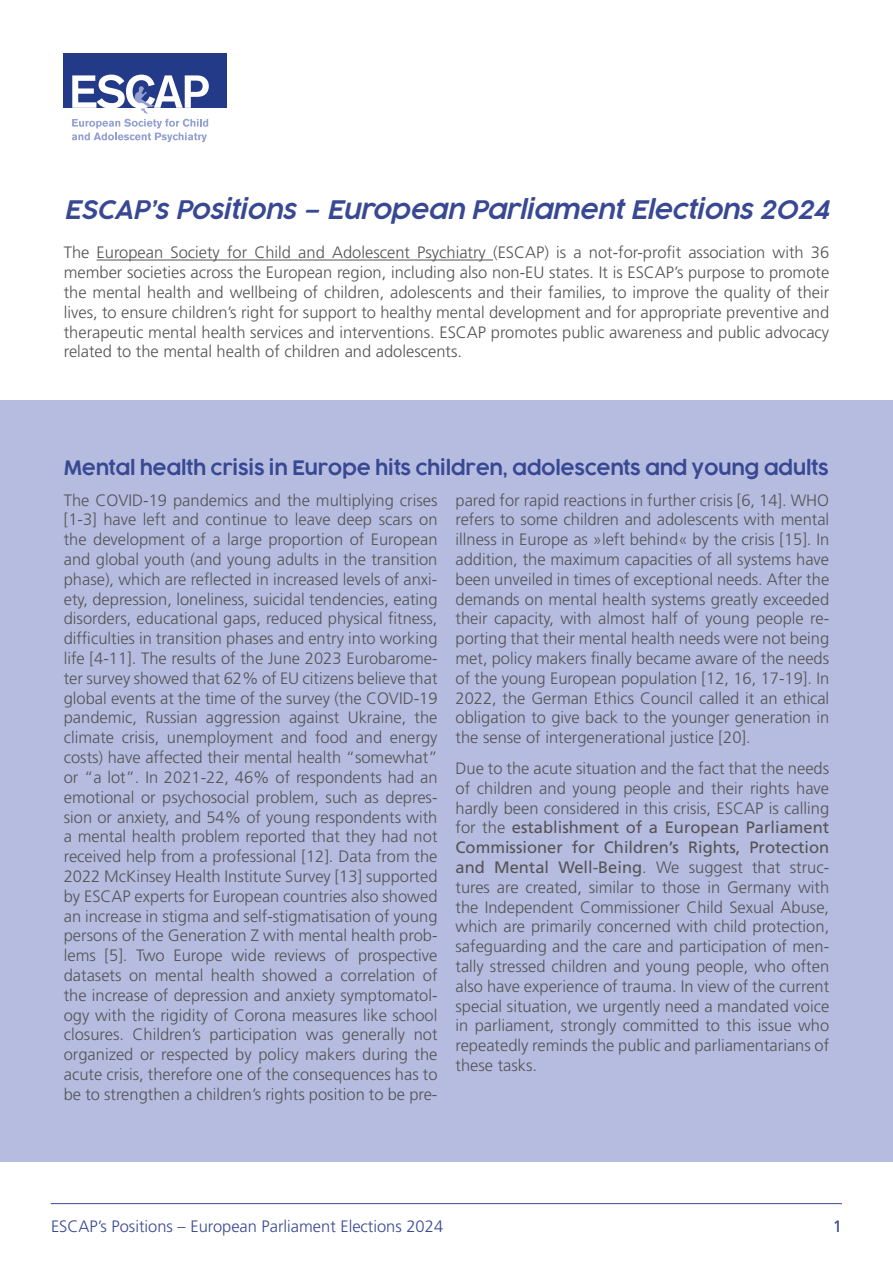
<style>
.page{position:relative;width:893px;height:1263px;background:#fff}
.page>*{position:absolute;margin:0;border:0;box-sizing:border-box;transform-origin:0 0}
.t1{font:italic 300 25.5px "Cocogoose Pro";letter-spacing:-.02em;color:#384893}
.t2{font:600 19.5px "COCOGOOSE";letter-spacing:-.02em;color:#384893}
.t3{font:300 16.5px/19.8px "Frutiger LT Std";color:#555454;text-align:justify}
.t4{font:300 16.5px "Frutiger LT Std";color:#384893}
.t5{font:16.5px "Frutiger LT Std";color:#384893}
.s1{font-weight:400}
</style>
<div class="page">
<div style="left:0;top:401px;width:893px;height:761px;background:#b5bce0"></div>
<hr style="left:51px;top:1203px;width:791px;height:1px;background:#384893">
<hr style="left:97px;top:260px;width:396px;height:1px;background:#555454">
<div style="left:63px;top:54px;width:164px;height:54px;background:#223a88"></div>
<svg style="left:72px;top:75px;width:137px;height:67px"></svg>
<h1 class="t1" style="left:64px;top:192px;width:767px">ESCAP’s Positions – European Parliament Elections 2024</h1>
<p class="t3" style="left:64px;top:243px;width:767px">The European Society for Child and Adolescent Psychiatry (ESCAP) is a not-for-profit association with 36 member societies across the European region, including also non-EU states. It is ESCAP’s purpose to promote the mental health and wellbeing of children, adolescents and their families, to improve the quality of their lives, to ensure children’s right for support to healthy mental development and for appropriate preventive and therapeutic mental health services and interventions. ESCAP promotes public awareness and public advocacy related to the mental health of children and adolescents.</p>
<p class="t2" style="left:64px;top:454px;width:767px">Mental health crisis in Europe hits children, adolescents and young adults</p>
<p class="t3" style="left:64px;top:490px;width:375px">The COVID-19 pandemics and the multiplying crises [1-3] have left and continue to leave deep scars on the development of a large proportion of European and global youth (and young adults in the transition phase), which are reflected in increased levels of anxi&shy;ety, depression, loneliness, suicidal tendencies, eating disorders, educational gaps, reduced physical fitness, difficulties in transition phases and entry into working life [4-11]. The results of the June 2023 Eurobarome&shy;ter survey showed that 62% of EU citizens believe that global events at the time of the survey (the COVID-19 pandemic, Russian aggression against Ukraine, the climate crisis, unemployment and food and energy costs) have affected their mental health “somewhat” or “a lot”. In 2021-22, 46% of respondents had an emotional or psychosocial problem, such as depres&shy;sion or anxiety, and 54% of young respondents with a mental health problem reported that they had not received help from a professional [12]. Data from the 2022 McKinsey Health Institute Survey [13] supported by ESCAP experts for European countries also showed an increase in stigma and self-stigmatisation of young persons of the Generation Z with mental health prob&shy;lems [5]. Two Europe wide reviews of prospective datasets on mental health showed a correlation of the increase of depression and anxiety symptomatol&shy;ogy with the rigidity of Corona measures like school closures. Children’s participation was generally not organized or respected by policy makers during the acute crisis, therefore one of the consequences has to be to strengthen a children’s rights position to be pre-</p>
<p class="t3" style="left:455px;top:490px;width:375px">pared for rapid reactions in further crisis [6, 14]. WHO refers to some children and adolescents with mental illness in Europe as »left behind« by the crisis [15]. In addition, the maximum capacities of all systems have been unveiled in times of exceptional needs. After the demands on mental health systems greatly exceeded their capacity, with almost half of young people re&shy;porting that their mental health needs were not being met, policy makers finally became aware of the needs of the young European population [12, 16, 17-19]. In 2022, the German Ethics Council called it an ethical obligation to give back to the younger generation in the sense of intergenerational justice [20].</p>
<p class="t3" style="left:455px;top:758px;width:375px">Due to the acute situation and the fact that the needs of children and young people and their rights have hardly been considered in this crisis, ESCAP is calling for the <span class="s1">establishment of a European Parliament Commissioner for Children’s Rights, Protection and Mental Well-Being</span>. We suggest that struc&shy;tures are created, similar to those in Germany with the Independent Commissioner Child Sexual Abuse, which are primarily concerned with child protection, safeguarding and the care and participation of men&shy;tally stressed children and young people, who often also have experience of trauma. In view of the current special situation, we urgently need a mandated voice in parliament, strongly committed to this issue who repeatedly reminds the public and parliamentarians of these tasks.</p>
<p class="t4" style="left:51px;top:1217px;width:394px">ESCAP’s Positions – European Parliament Elections 2024</p>
<p class="t5" style="left:833px;top:1217px;width:11px">1</p>
</div>
